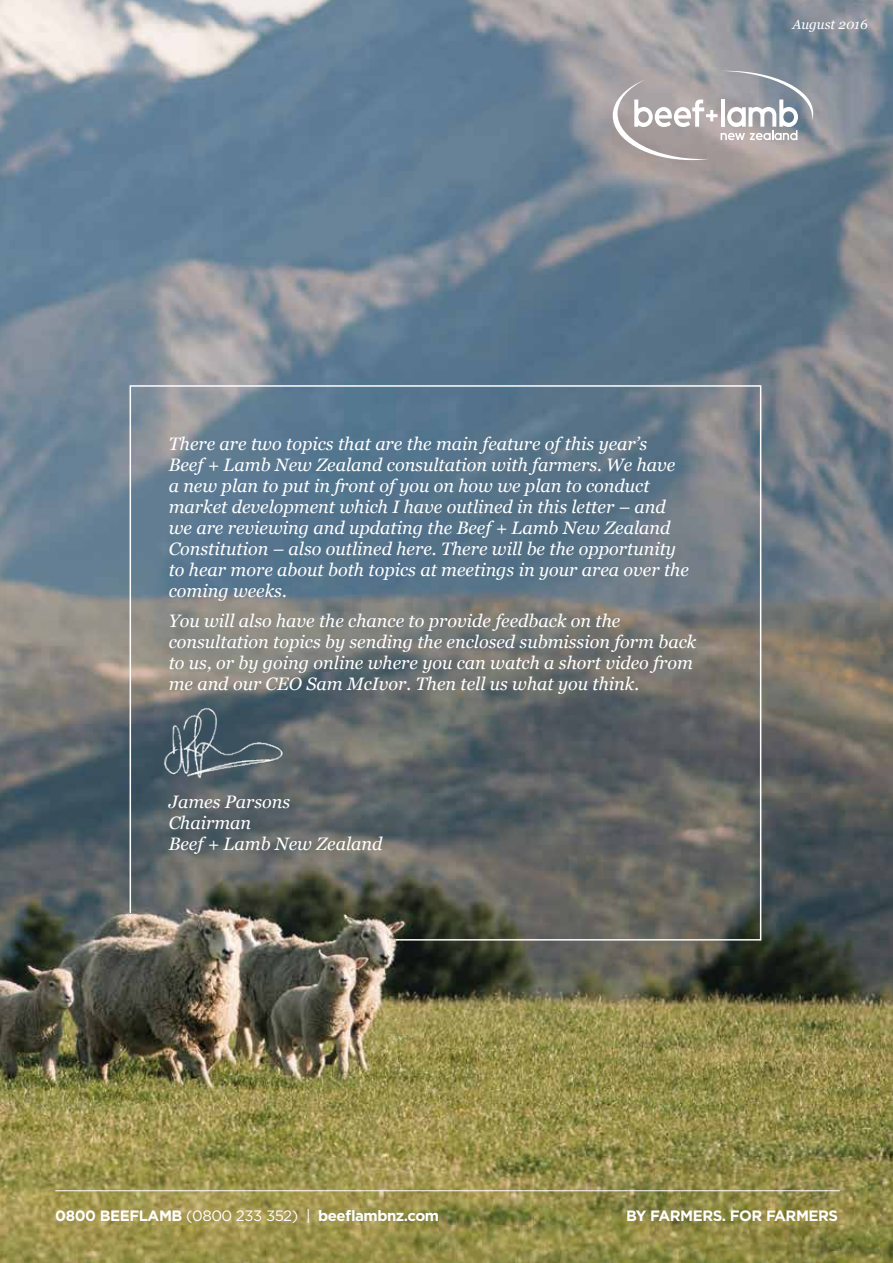
<style>
.page{position:relative;width:893px;height:1263px;background:#fff}
.page>*{position:absolute;margin:0;border:0;box-sizing:border-box;transform-origin:0 0}
.t1{font:italic 18px/21px "Georgia";color:#fff}
.t2{font:700 15px "Gotham";letter-spacing:-.03em;color:#fff}
.t3{font:italic 13.5px "Georgia";color:#fff}
.s1{font-weight:400}
</style>
<div class="page">
<img style="left:0;top:0;width:893px;height:1263px">
<hr style="left:55px;top:1190px;width:785px;height:1px;background:#fff">
<svg style="left:613px;top:71px;width:200px;height:89px"></svg>
<svg style="left:129px;top:384px;width:633px;height:557px"></svg>
<img style="left:160px;top:701px;width:135px;height:83px">
<p class="t3" style="left:792px;top:14px;width:77px">August 2016</p>
<p class="t1" style="left:169px;top:433px;width:522px">There are two topics that are the main feature of this year’s<br>Beef + Lamb New Zealand consultation with farmers. We have a new plan to put in front of you on how we plan to conduct market development which I have outlined in this letter – and we are reviewing and updating the Beef + Lamb New Zealand Constitution – also outlined here. There will be the opportunity to hear more about both topics at meetings in your area over the coming weeks.</p>
<p class="t1" style="left:169px;top:609px;width:529px">You will also have the chance to provide feedback on the consultation topics by sending the enclosed submission form back to us, or by going online where you can watch a short video from me and our CEO Sam McIvor. Then tell us what you think.</p>
<p class="t1" style="left:169px;top:790px;width:215px">James Parsons<br>Chairman<br>Beef + Lamb New Zealand</p>
<p class="t2" style="left:55px;top:1206px;width:385px">0800 BEEFLAMB <span class="s1">(0800 233 352) |</span> beeflambnz.com</p>
<p class="t2" style="left:626px;top:1206px;width:214px">BY FARMERS. FOR FARMERS</p>
</div>
